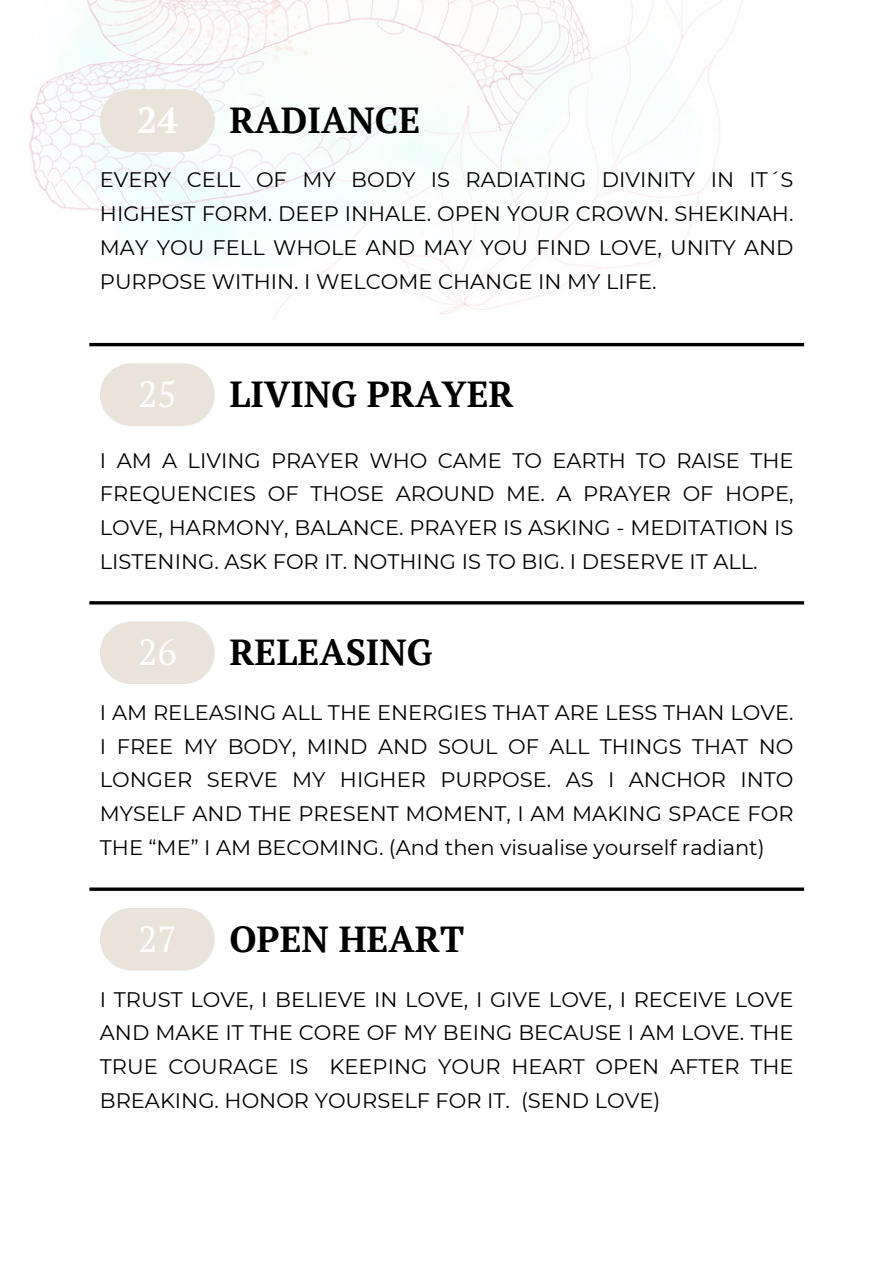
<style>
.page{position:relative;width:893px;height:1264px;background:#fff}
.page>*{position:absolute;margin:0;border:0;box-sizing:border-box;transform-origin:0 0}
.t1{font:700 36.15px "PT Serif";color:#000}
.t2{font:36.15px "PT Serif";color:#fff}
.t3{font:700 36.15px "PT Serif";color:#fff}
.t4{font:21px/33.8px "Montserrat";color:#000;text-align:justify}
</style>
<div class="page">
<img style="left:29px;top:0;width:714px;height:318px">
<div style="left:100px;top:89px;width:115px;height:63px;background:#eae3d9;border-radius:31px"></div>
<hr style="left:89px;top:343px;width:715px;height:3px;background:#000">
<div style="left:100px;top:363px;width:115px;height:63px;background:#eae3d9;border-radius:31px"></div>
<hr style="left:89px;top:601px;width:715px;height:3px;background:#000">
<div style="left:100px;top:621px;width:115px;height:63px;background:#eae3d9;border-radius:31px"></div>
<hr style="left:89px;top:887px;width:715px;height:3px;background:#000">
<div style="left:100px;top:907px;width:115px;height:63px;background:#eae3d9;border-radius:31px"></div>
<p class="t3" style="left:137px;top:96px;width:42px">24</p>
<p class="t1" style="left:229px;top:96px;width:192px">RADIANCE</p>
<p class="t4" style="left:100px;top:163px;width:695px">EVERY CELL OF MY BODY IS RADIATING DIVINITY IN IT´S HIGHEST FORM. DEEP INHALE. OPEN YOUR CROWN. SHEKINAH.<br>MAY YOU FELL WHOLE AND MAY YOU FIND LOVE, UNITY AND PURPOSE WITHIN. I WELCOME CHANGE IN MY LIFE.</p>
<p class="t2" style="left:138px;top:369px;width:40px">25</p>
<p class="t1" style="left:229px;top:369px;width:286px">LIVING PRAYER</p>
<p class="t4" style="left:100px;top:443px;width:695px">I AM A LIVING PRAYER WHO CAME TO EARTH TO RAISE THE FREQUENCIES OF THOSE AROUND ME. A PRAYER OF HOPE, LOVE, HARMONY, BALANCE. PRAYER IS ASKING - MEDITATION IS LISTENING. ASK FOR IT. NOTHING IS TO BIG. I DESERVE IT ALL.</p>
<p class="t2" style="left:138px;top:627px;width:40px">26</p>
<p class="t1" style="left:229px;top:627px;width:204px">RELEASING</p>
<p class="t4" style="left:100px;top:695px;width:695px">I AM RELEASING ALL THE ENERGIES THAT ARE LESS THAN LOVE.<br>I FREE MY BODY, MIND AND SOUL OF ALL THINGS THAT NO LONGER SERVE MY HIGHER PURPOSE. AS I ANCHOR INTO MYSELF AND THE PRESENT MOMENT, I AM MAKING SPACE FOR THE “ME” I AM BECOMING. (And then visualise yourself radiant)</p>
<p class="t2" style="left:138px;top:914px;width:40px">27</p>
<p class="t1" style="left:229px;top:914px;width:236px">OPEN HEART</p>
<p class="t4" style="left:100px;top:982px;width:695px">I TRUST LOVE, I BELIEVE IN LOVE, I GIVE LOVE, I RECEIVE LOVE AND MAKE IT THE CORE OF MY BEING BECAUSE I AM LOVE. THE TRUE COURAGE IS KEEPING YOUR HEART OPEN AFTER THE BREAKING. HONOR YOURSELF FOR IT. (SEND LOVE)</p>
</div>
